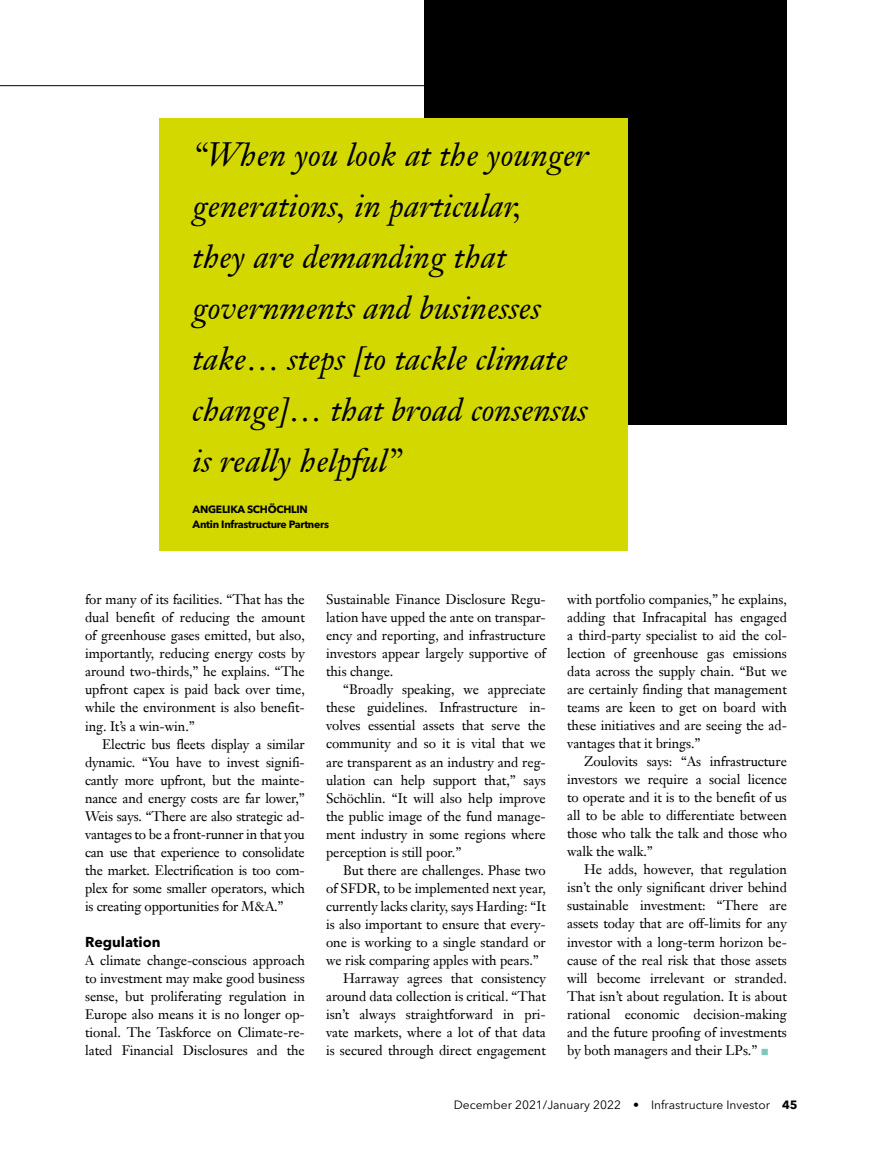
<style>
.page{position:relative;width:872px;height:1149px;background:#fff}
.page>*{position:absolute;margin:0;border:0;box-sizing:border-box;transform-origin:0 0}
.t1{font:italic 33px/51px "Janson Text LT Pro";color:#000}
.t2{font:700 14.25px "Avenir Next LT Pro";color:#000}
.t3{font:13.5px/18px "Janson Text LT Pro";letter-spacing:-.005em;color:#000;text-align:justify}
.t4{font:12px "Avenir Next LT Pro";color:#000}
.t5{font:700 10.5px/15px "Avenir Next LT Pro";letter-spacing:-.025em;color:#000}
.s1{color:#7dc7be}
.s2{font-weight:700}
</style>
<div class="page">
<hr style="left:0;top:85px;width:787px;height:1px;background:#000">
<div style="left:424px;top:0;width:363px;height:424px;background:#000"></div>
<div style="left:159px;top:118px;width:468px;height:432px;background:#d3d800"></div>
<h1 class="t1" style="left:193px;top:129px;width:397px">“When you look at the younger generations, in particular,<br>they are demanding that governments and businesses take… steps [to tackle climate change]… that broad consensus is really helpful”</h1>
<p class="t5" style="left:193px;top:501px;width:138px">ANGELIKA SCHÖCHLIN<br>Antin Infrastructure Partners</p>
<p class="t3" style="left:85px;top:590px;width:221px">for many of its facilities. “That has the dual benefit of reducing the amount of greenhouse gases emitted, but also, importantly, reducing energy costs by around two-thirds,” he explains. “The upfront capex is paid back over time, while the environment is also benefit&shy;ing. It’s a win-win.”</p>
<p class="t3" style="left:85px;top:734px;width:221px;text-indent:17px">Electric bus fleets display a similar dynamic. “You have to invest signifi&shy;cantly more upfront, but the mainte&shy;nance and energy costs are far lower,” Weis says. “There are also strategic ad&shy;vantages to be a front-runner in that you can use that experience to consolidate the market. Electrification is too com&shy;plex for some smaller operators, which is creating opportunities for M&amp;A.”</p>
<p class="t2" style="left:85px;top:932px;width:77px">Regulation</p>
<p class="t3" style="left:85px;top:950px;width:221px">A climate change-conscious approach to investment may make good business sense, but proliferating regulation in Europe also means it is no longer op&shy;tional. The Taskforce on Climate-re&shy;lated Financial Disclosures and the</p>
<p class="t3" style="left:326px;top:590px;width:221px">Sustainable Finance Disclosure Regu&shy;lation have upped the ante on transpar&shy;ency and reporting, and infrastructure investors appear largely supportive of this change.</p>
<p class="t3" style="left:326px;top:680px;width:221px;text-indent:17px">“Broadly speaking, we appreciate these guidelines. Infrastructure in&shy;volves essential assets that serve the community and so it is vital that we are transparent as an industry and reg&shy;ulation can help support that,” says Schöchlin. “It will also help improve the public image of the fund manage&shy;ment industry in some regions where perception is still poor.”</p>
<p class="t3" style="left:343px;top:860px;width:204px">But there are challenges. Phase two</p>
<p class="t3" style="left:326px;top:878px;width:221px">of SFDR, to be implemented next year,</p>
<p class="t3" style="left:326px;top:896px;width:221px">currently lacks clarity, says Harding: “It</p>
<p class="t3" style="left:326px;top:914px;width:221px">is also important to ensure that every-</p>
<p class="t3" style="left:326px;top:932px;width:221px">one is working to a single standard or</p>
<p class="t3" style="left:326px;top:950px;width:214px">we risk comparing apples with pears.”</p>
<p class="t3" style="left:343px;top:968px;width:204px">Harraway agrees that consistency</p>
<p class="t3" style="left:326px;top:986px;width:221px">around data collection is critical. “That</p>
<p class="t3" style="left:326px;top:1004px;width:221px">isn’t always straightforward in pri-</p>
<p class="t3" style="left:326px;top:1022px;width:221px">vate markets, where a lot of that data</p>
<p class="t3" style="left:326px;top:1040px;width:221px">is secured through direct engagement</p>
<p class="t3" style="left:567px;top:590px;width:221px">with portfolio companies,” he explains, adding that Infracapital has engaged a third-party specialist to aid the col&shy;lection of greenhouse gas emissions data across the supply chain. “But we are certainly finding that management teams are keen to get on board with these initiatives and are seeing the ad&shy;vantages that it brings.”</p>
<p class="t3" style="left:567px;top:752px;width:221px;text-indent:17px">Zoulovits says: “As infrastructure investors we require a social licence to operate and it is to the benefit of us all to be able to differentiate between those who talk the talk and those who walk the walk.”</p>
<p class="t3" style="left:567px;top:860px;width:221px;text-indent:17px">He adds, however, that regulation isn’t the only significant driver behind sustainable investment: “There are assets today that are off-limits for any investor with a long-term horizon be&shy;cause of the real risk that those assets will become irrelevant or stranded.<br>That isn’t about regulation. It is about rational economic decision-making and the future proofing of investments by both managers and their LPs.” <span class="s1">■</span></p>
<p class="t4" style="left:454px;top:1097px;width:345px">December 2021/January 2022 • Infrastructure Investor <span class="s2">45</span></p>
</div>
